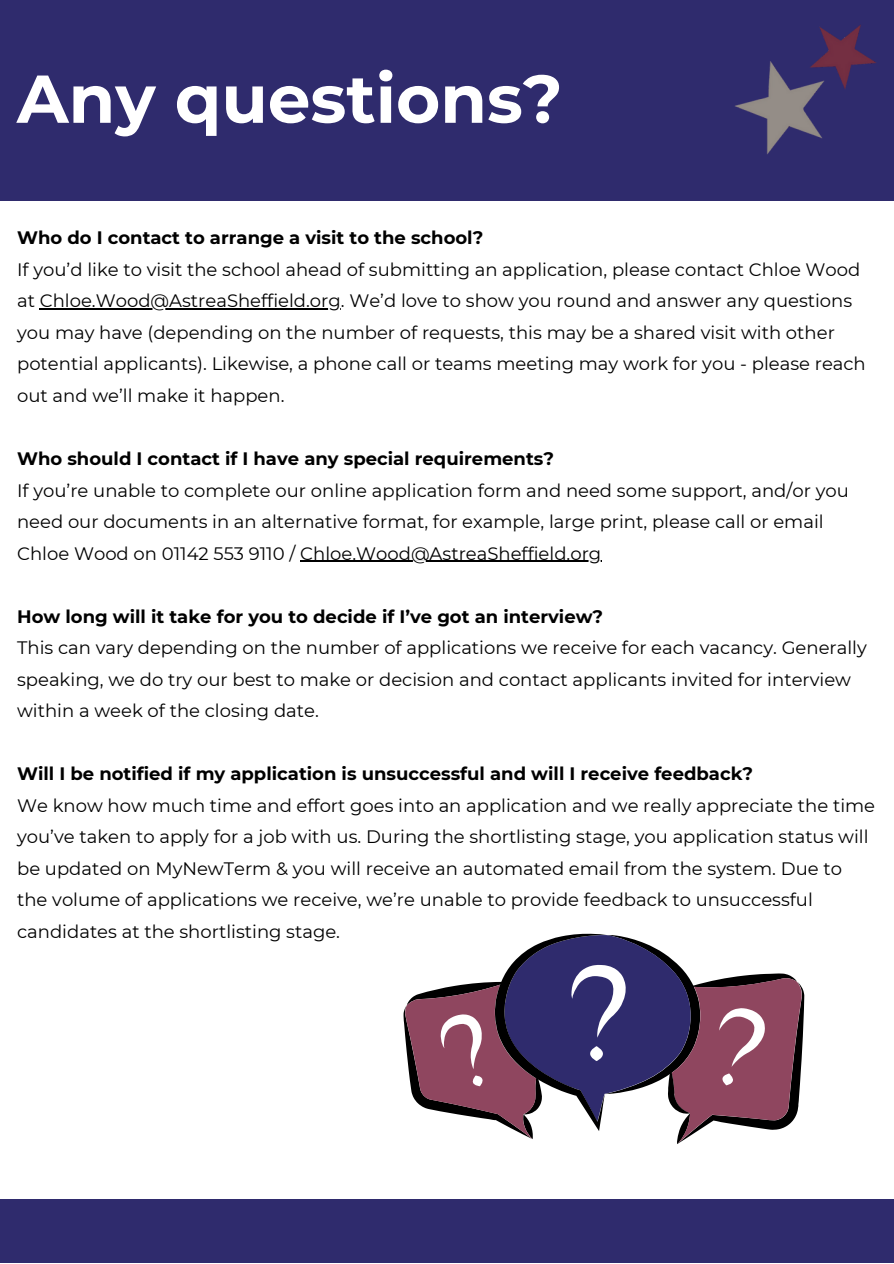
<style>
.page{position:relative;width:894px;height:1264px;background:#fff}
.page>*{position:absolute;margin:0;border:0;box-sizing:border-box;transform-origin:0 0}
.t1{font:700 67.5px "Montserrat";color:#fff}
.t2{font:18px/31.5px "Montserrat";color:#000}
.t3{font:700 18px "Montserrat";color:#000}
.s1{font-weight:700}
</style>
<div class="page">
<div style="left:0;top:1199px;width:893px;height:64px;background:#2f2b6d"></div>
<div style="left:0;top:0;width:893px;height:200px;background:#2f2b6d"></div>
<img style="left:735px;top:24px;width:141px;height:130px">
<svg style="left:403px;top:933px;width:401px;height:211px"></svg>
<hr style="left:40px;top:308px;width:301px;height:2px;background:#000">
<hr style="left:300px;top:560px;width:301px;height:2px;background:#000">
<p class="t1" style="left:17px;top:57px;width:547px">Any questions?</p>
<h1 class="t3" style="left:17px;top:227px;width:467px">Who do I contact to arrange a visit to the school?</h1>
<p class="t2" style="left:17px;top:254px;width:844px">If you’d like to visit the school ahead of submitting an application, please contact Chloe Wood at Chloe.Wood@AstreaSheffield.org. We’d love to show you round and answer any questions</p>
<p class="t2" style="left:17px;top:317px;width:850px">you may have (depending on the number of requests, this may be a shared visit with other potential applicants). Likewise, a phone call or teams meeting may work for you - please reach out and we’ll make it happen.</p>
<p class="t3" style="left:17px;top:447px;width:538px">Who should I contact if I have any special requirements?</p>
<p class="t2" style="left:17px;top:474px;width:833px">If you’re unable to complete our online application form and need some support, and/or you need our documents in an alternative format, for example, large print, please call or email<br>Chloe Wood on 01142 553 9110 / Chloe.Wood@AstreaSheffield.org</p>
<p class="t2" style="left:17px;top:600px;width:851px"><span class="s1">How long will it take for you to decide if I’ve got an interview?<br></span>This can vary depending on the number of applications we receive for each vacancy. Generally</p>
<p class="t2" style="left:17px;top:663px;width:835px">speaking, we do try our best to make or decision and contact applicants invited for interview within a week of the closing date.</p>
<p class="t3" style="left:17px;top:762px;width:737px">Will I be notified if my application is unsuccessful and will I receive feedback?</p>
<p class="t2" style="left:17px;top:789px;width:859px">We know how much time and effort goes into an application and we really appreciate the time</p>
<p class="t2" style="left:17px;top:821px;width:852px">you’ve taken to apply for a job with us. During the shortlisting stage, you application status will be updated on MyNewTerm &amp; you will receive an automated email from the system. Due to the volume of applications we receive, we’re unable to provide feedback to unsuccessful candidates at the shortlisting stage.</p>
</div>
